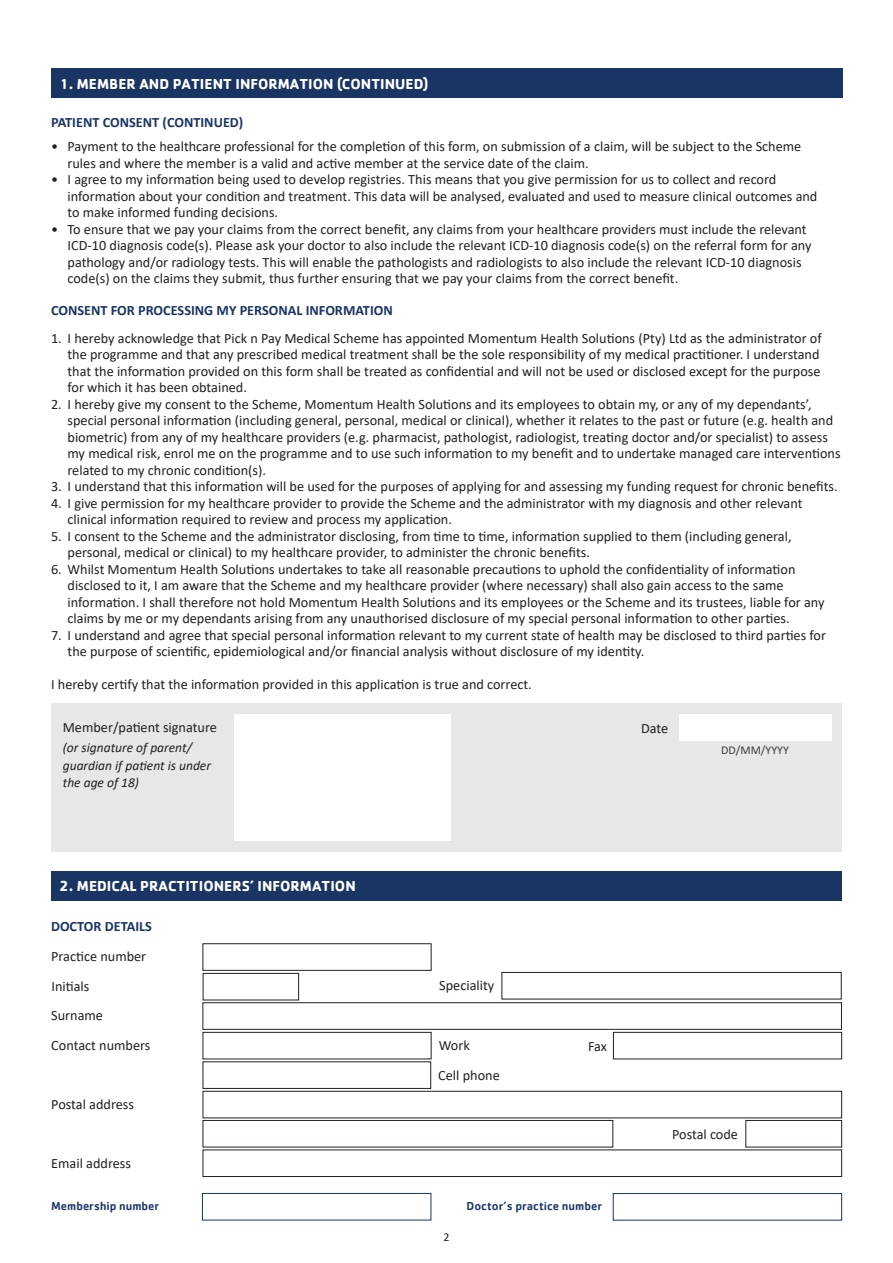
<style>
.page{position:relative;width:893px;height:1263px;background:#fff}
.page>*{position:absolute;margin:0;border:0;box-sizing:border-box;transform-origin:0 0}
.t1{font:700 15px "Cachet";letter-spacing:.005em;color:#fff}
.t2{font:14.25px/16.5px "Calibri";color:#231f20}
.t3{font:700 14.25px "Calibri";color:#1a3564}
.t4{font:italic 13.5px/17.2px "Calibri";color:#231f20}
.t5{font:500 12px "Cachet";color:#1a3564}
.t6{font:12px "Calibri";color:#3e3e3f}
.t7{font:12px "Calibri";color:#231f20}
</style>
<div class="page">
<div style="left:51px;top:68px;width:791px;height:30px;background:#1a3564"></div>
<div style="left:51px;top:872px;width:790px;height:29px;background:#1a3564"></div>
<div style="left:203px;top:943px;width:228px;height:28px;border:1px solid #231f20"></div>
<div style="left:502px;top:972px;width:339px;height:27px;border:1px solid #231f20"></div>
<div style="left:203px;top:1002px;width:639px;height:28px;border:1px solid #231f20"></div>
<div style="left:203px;top:1032px;width:228px;height:27px;border:1px solid #231f20"></div>
<div style="left:613px;top:1032px;width:229px;height:27px;border:1px solid #231f20"></div>
<div style="left:203px;top:1061px;width:228px;height:28px;border:1px solid #231f20"></div>
<div style="left:203px;top:1091px;width:639px;height:27px;border:1px solid #231f20"></div>
<div style="left:203px;top:1120px;width:410px;height:27px;border:1px solid #231f20"></div>
<div style="left:203px;top:1149px;width:639px;height:28px;border:1px solid #231f20"></div>
<div style="left:745px;top:1120px;width:97px;height:27px;border:1px solid #231f20"></div>
<div style="left:203px;top:973px;width:96px;height:27px;border:1px solid #231f20"></div>
<div style="left:51px;top:703px;width:791px;height:148px;background:#e6e7e9"></div>
<div style="left:679px;top:714px;width:152px;height:27px;background:#fff"></div>
<div style="left:234px;top:714px;width:217px;height:127px;background:#fff"></div>
<div style="left:613px;top:1193px;width:229px;height:27px;background:#fff;border:1px solid #1a3564"></div>
<div style="left:202px;top:1193px;width:229px;height:27px;background:#fff;border:1px solid #1a3564"></div>
<p class="t1" style="left:60px;top:74px;width:370px">1. MEMBER AND PATIENT INFORMATION (CONTINUED)</p>
<p class="t3" style="left:51px;top:112px;width:194px">PATIENT CONSENT (CONTINUED)</p>
<p class="t2" style="left:68px;top:138px;width:735px;text-indent:-17px">• Payment to the healthcare professional for the completion of this form, on submission of a claim, will be subject to the Scheme rules and where the member is a valid and active member at the service date of the claim.</p>
<p class="t2" style="left:68px;top:171px;width:751px;text-indent:-17px">• I agree to my information being used to develop registries. This means that you give permission for us to collect and record information about your condition and treatment. This data will be analysed, evaluated and used to measure clinical outcomes and to make informed funding decisions.</p>
<p class="t2" style="left:68px;top:220px;width:745px;text-indent:-17px">• To ensure that we pay your claims from the correct benefit, any claims from your healthcare providers must include the relevant ICD-10 diagnosis code(s). Please ask your doctor to also include the relevant ICD-10 diagnosis code(s) on the referral form for any pathology and/or radiology tests. This will enable the pathologists and radiologists to also include the relevant ICD-10 diagnosis code(s) on the claims they submit, thus further ensuring that we pay your claims from the correct benefit.</p>
<p class="t3" style="left:51px;top:300px;width:343px">CONSENT FOR PROCESSING MY PERSONAL INFORMATION</p>
<p class="t2" style="left:68px;top:329px;width:756px;text-indent:-17px">1. I hereby acknowledge that Pick n Pay Medical Scheme has appointed Momentum Health Solutions (Pty) Ltd as the administrator of the programme and that any prescribed medical treatment shall be the sole responsibility of my medical practitioner. I understand that the information provided on this form shall be treated as confidential and will not be used or disclosed except for the purpose for which it has been obtained.</p>
<p class="t2" style="left:68px;top:395px;width:774px;text-indent:-17px">2. I hereby give my consent to the Scheme, Momentum Health Solutions and its employees to obtain my, or any of my dependants’, special personal information (including general, personal, medical or clinical), whether it relates to the past or future (e.g. health and biometric) from any of my healthcare providers (e.g. pharmacist, pathologist, radiologist, treating doctor and/or specialist) to assess my medical risk, enrol me on the programme and to use such information to my benefit and to undertake managed care interventions related to my chronic condition(s).</p>
<p class="t2" style="left:51px;top:478px;width:788px">3. I understand that this information will be used for the purposes of applying for and assessing my funding request for chronic benefits.</p>
<p class="t2" style="left:68px;top:494px;width:736px;text-indent:-17px">4. I give permission for my healthcare provider to provide the Scheme and the administrator with my diagnosis and other relevant clinical information required to review and process my application.</p>
<p class="t2" style="left:68px;top:527px;width:726px;text-indent:-17px">5. I consent to the Scheme and the administrator disclosing, from time to time, information supplied to them (including general, personal, medical or clinical) to my healthcare provider, to administer the chronic benefits.</p>
<p class="t2" style="left:68px;top:560px;width:758px;text-indent:-17px">6. Whilst Momentum Health Solutions undertakes to take all reasonable precautions to uphold the confidentiality of information disclosed to it, I am aware that the Scheme and my healthcare provider (where necessary) shall also gain access to the same information. I shall therefore not hold Momentum Health Solutions and its employees or the Scheme and its trustees, liable for any claims by me or my dependants arising from any unauthorised disclosure of my special personal information to other parties.</p>
<p class="t2" style="left:68px;top:626px;width:760px;text-indent:-17px">7. I understand and agree that special personal information relevant to my current state of health may be disclosed to third parties for the purpose of scientific, epidemiological and/or financial analysis without disclosure of my identity.</p>
<p class="t2" style="left:51px;top:676px;width:482px">I hereby certify that the information provided in this application is true and correct.</p>
<p class="t2" style="left:63px;top:719px;width:156px">Member/patient signature</p>
<p class="t4" style="left:63px;top:739px;width:150px">(or signature of parent/ guardian if patient is under the age of 18)</p>
<p class="t2" style="left:641px;top:719px;width:29px">Date</p>
<p class="t6" style="left:721px;top:742px;width:69px">DD/MM/YYYY</p>
<p class="t1" style="left:60px;top:876px;width:298px">2. MEDICAL PRACTITIONERS’ INFORMATION</p>
<p class="t3" style="left:51px;top:916px;width:102px">DOCTOR DETAILS</p>
<p class="t2" style="left:51px;top:948px;width:97px">Practice number</p>
<p class="t2" style="left:51px;top:977px;width:39px">Initials</p>
<p class="t2" style="left:51px;top:999px;width:101px;line-height:30.5px">Surname<br>Contact numbers</p>
<p class="t2" style="left:51px;top:1096px;width:84px">Postal address</p>
<p class="t2" style="left:51px;top:1154px;width:81px">Email address</p>
<p class="t2" style="left:439px;top:977px;width:56px">Speciality</p>
<p class="t2" style="left:439px;top:1037px;width:33px">Work</p>
<p class="t2" style="left:588px;top:1037px;width:21px">Fax</p>
<p class="t2" style="left:438px;top:1066px;width:63px">Cell phone</p>
<p class="t5" style="left:51px;top:1199px;width:110px">Membership number</p>
<p class="t5" style="left:467px;top:1198px;width:137px">Doctor’s practice number</p>
<p class="t7" style="left:443px;top:1229px;width:8px">2</p>
<p class="t2" style="left:672px;top:1125px;width:67px">Postal code</p>
</div>
